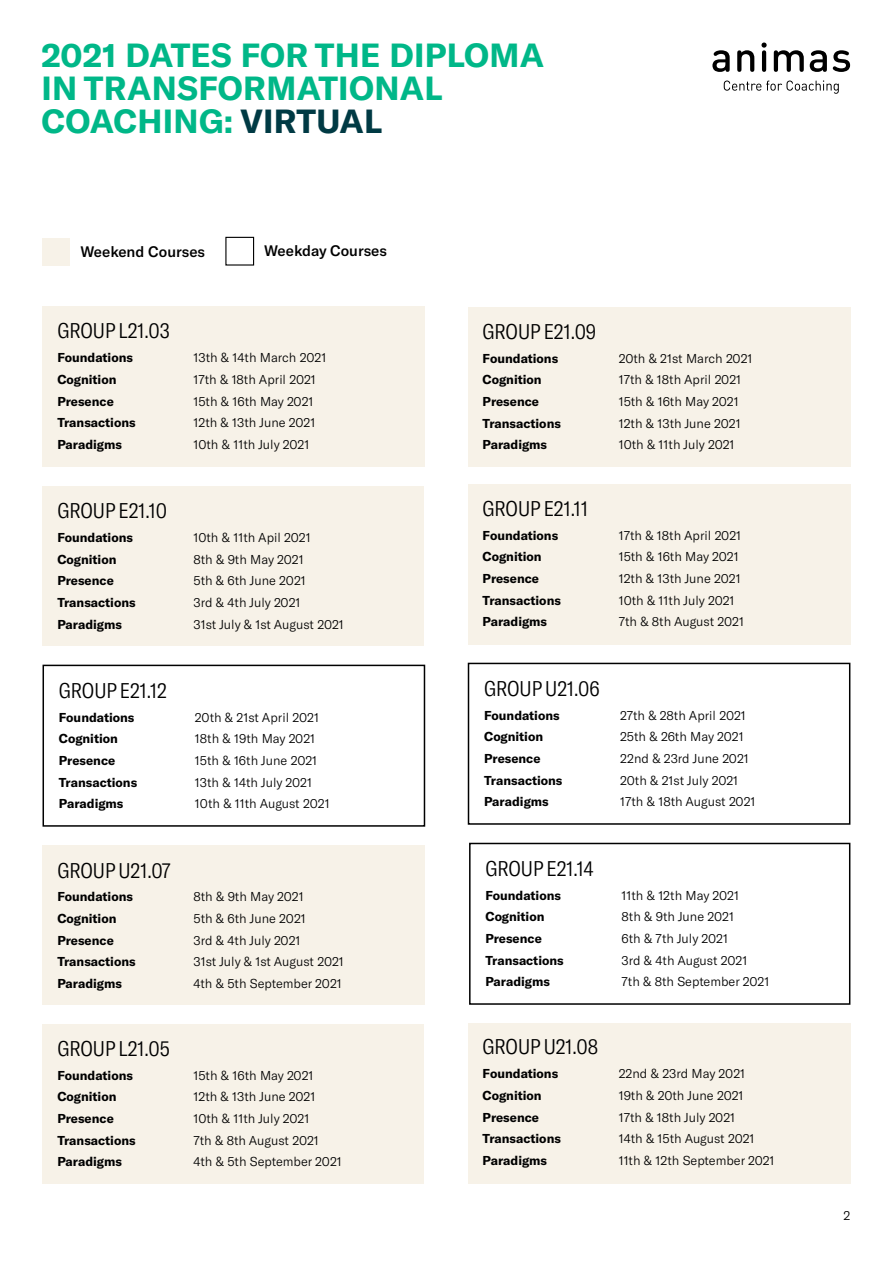
<style>
.page{position:relative;width:893px;height:1263px;background:#fff}
.page>*{position:absolute;margin:0;border:0;box-sizing:border-box;transform-origin:0 0}
.t1{font:700 33px/33px "GT America";letter-spacing:.01em;color:#00b788}
.t2{font:300 condensed 21px "GT America";color:#000}
.t3{font:500 15px "GT America";color:#000}
.t4{font:300 12.75px "GT America";color:#000}
.t5{font:700 12.75px "GT America";color:#000}
.s1{color:#003a44}
</style>
<div class="page">
<svg style="left:712px;top:50px;width:18px;height:22px"></svg>
<svg style="left:737px;top:50px;width:17px;height:22px"></svg>
<svg style="left:761px;top:43px;width:6px;height:29px"></svg>
<svg style="left:774px;top:50px;width:30px;height:22px"></svg>
<svg style="left:810px;top:50px;width:17px;height:22px"></svg>
<svg style="left:833px;top:50px;width:17px;height:22px"></svg>
<svg style="left:724px;top:80px;width:115px;height:14px"></svg>
<div style="left:43px;top:238px;width:27px;height:28px;background:#f7f2e8"></div>
<div style="left:225px;top:237px;width:29px;height:29px;border:1px solid #000"></div>
<div style="left:43px;top:1024px;width:381px;height:159px;background:#f7f2e8"></div>
<div style="left:43px;top:486px;width:381px;height:159px;background:#f7f2e8"></div>
<div style="left:468px;top:307px;width:382px;height:159px;background:#f7f2e8"></div>
<div style="left:43px;top:307px;width:382px;height:160px;background:#f7f2e8"></div>
<div style="left:469px;top:843px;width:381px;height:162px;border:2px solid #000"></div>
<div style="left:43px;top:846px;width:382px;height:159px;background:#f7f2e8"></div>
<div style="left:43px;top:665px;width:382px;height:162px;border:2px solid #000"></div>
<div style="left:468px;top:663px;width:382px;height:162px;border:2px solid #000"></div>
<div style="left:468px;top:484px;width:382px;height:161px;background:#f7f2e8"></div>
<div style="left:468px;top:1023px;width:382px;height:160px;background:#f7f2e8"></div>
<h1 class="t1" style="left:41px;top:38px;width:504px">2021 DATES FOR THE DIPLOMA<br>IN TRANSFORMATIONAL<br>COACHING: <span class="s1">VIRTUAL</span></h1>
<p class="t3" style="left:80px;top:243px;width:126px">Weekend Courses</p>
<p class="t3" style="left:264px;top:242px;width:124px">Weekday Courses</p>
<h2 class="t2" style="left:57px;top:319px;width:114px">GROUP L21.03</h2>
<p class="t5" style="left:57px;top:350px;width:77px">Foundations</p>
<p class="t4" style="left:193px;top:350px;width:134px">13th &amp; 14th March 2021</p>
<p class="t5" style="left:57px;top:371px;width:61px">Cognition</p>
<p class="t4" style="left:193px;top:372px;width:124px">17th &amp; 18th April 2021</p>
<p class="t5" style="left:57px;top:393px;width:58px">Presence</p>
<p class="t4" style="left:193px;top:394px;width:121px">15th &amp; 16th May 2021</p>
<p class="t5" style="left:57px;top:415px;width:80px">Transactions</p>
<p class="t4" style="left:193px;top:415px;width:123px">12th &amp; 13th June 2021</p>
<p class="t5" style="left:57px;top:436px;width:66px">Paradigms</p>
<p class="t4" style="left:193px;top:437px;width:117px">10th &amp; 11th July 2021</p>
<h2 class="t2" style="left:57px;top:499px;width:111px">GROUP E21.10</h2>
<p class="t5" style="left:57px;top:529px;width:77px">Foundations</p>
<p class="t4" style="left:193px;top:530px;width:119px">10th &amp; 11th Apil 2021</p>
<p class="t5" style="left:57px;top:551px;width:61px">Cognition</p>
<p class="t4" style="left:193px;top:552px;width:112px">8th &amp; 9th May 2021</p>
<p class="t5" style="left:57px;top:573px;width:58px">Presence</p>
<p class="t4" style="left:193px;top:573px;width:114px">5th &amp; 6th June 2021</p>
<p class="t5" style="left:57px;top:594px;width:80px">Transactions</p>
<p class="t4" style="left:193px;top:595px;width:109px">3rd &amp; 4th July 2021</p>
<p class="t5" style="left:57px;top:616px;width:66px">Paradigms</p>
<p class="t4" style="left:193px;top:617px;width:152px">31st July &amp; 1st August 2021</p>
<h2 class="t2" style="left:59px;top:678px;width:110px">GROUP E21.12</h2>
<p class="t5" style="left:59px;top:709px;width:77px">Foundations</p>
<p class="t4" style="left:195px;top:710px;width:125px">20th &amp; 21st April 2021</p>
<p class="t5" style="left:59px;top:731px;width:61px">Cognition</p>
<p class="t4" style="left:195px;top:731px;width:122px">18th &amp; 19th May 2021</p>
<p class="t5" style="left:59px;top:752px;width:58px">Presence</p>
<p class="t4" style="left:195px;top:753px;width:124px">15th &amp; 16th June 2021</p>
<p class="t5" style="left:59px;top:774px;width:80px">Transactions</p>
<p class="t4" style="left:195px;top:775px;width:119px">13th &amp; 14th July 2021</p>
<p class="t5" style="left:59px;top:796px;width:66px">Paradigms</p>
<p class="t4" style="left:195px;top:796px;width:136px">10th &amp; 11th August 2021</p>
<h2 class="t2" style="left:57px;top:858px;width:115px">GROUP U21.07</h2>
<p class="t5" style="left:57px;top:889px;width:77px">Foundations</p>
<p class="t4" style="left:193px;top:889px;width:112px">8th &amp; 9th May 2021</p>
<p class="t5" style="left:57px;top:911px;width:61px">Cognition</p>
<p class="t4" style="left:193px;top:911px;width:114px">5th &amp; 6th June 2021</p>
<p class="t5" style="left:57px;top:932px;width:58px">Presence</p>
<p class="t4" style="left:193px;top:933px;width:109px">3rd &amp; 4th July 2021</p>
<p class="t5" style="left:57px;top:954px;width:80px">Transactions</p>
<p class="t4" style="left:193px;top:954px;width:152px">31st July &amp; 1st August 2021</p>
<p class="t5" style="left:57px;top:976px;width:66px">Paradigms</p>
<p class="t4" style="left:193px;top:976px;width:150px">4th &amp; 5th September 2021</p>
<h2 class="t2" style="left:57px;top:1036px;width:114px">GROUP L21.05</h2>
<p class="t5" style="left:57px;top:1067px;width:77px">Foundations</p>
<p class="t4" style="left:193px;top:1068px;width:121px">15th &amp; 16th May 2021</p>
<p class="t5" style="left:57px;top:1089px;width:61px">Cognition</p>
<p class="t4" style="left:193px;top:1089px;width:123px">12th &amp; 13th June 2021</p>
<p class="t5" style="left:57px;top:1111px;width:58px">Presence</p>
<p class="t4" style="left:193px;top:1111px;width:117px">10th &amp; 11th July 2021</p>
<p class="t5" style="left:57px;top:1132px;width:80px">Transactions</p>
<p class="t4" style="left:193px;top:1133px;width:127px">7th &amp; 8th August 2021</p>
<p class="t5" style="left:57px;top:1154px;width:66px">Paradigms</p>
<p class="t4" style="left:193px;top:1154px;width:150px">4th &amp; 5th September 2021</p>
<h2 class="t2" style="left:483px;top:319px;width:115px">GROUP E21.09</h2>
<p class="t5" style="left:483px;top:350px;width:77px">Foundations</p>
<p class="t4" style="left:619px;top:351px;width:135px">20th &amp; 21st March 2021</p>
<p class="t5" style="left:483px;top:372px;width:61px">Cognition</p>
<p class="t4" style="left:619px;top:372px;width:124px">17th &amp; 18th April 2021</p>
<p class="t5" style="left:483px;top:393px;width:58px">Presence</p>
<p class="t4" style="left:619px;top:394px;width:121px">15th &amp; 16th May 2021</p>
<p class="t5" style="left:483px;top:415px;width:80px">Transactions</p>
<p class="t4" style="left:619px;top:416px;width:123px">12th &amp; 13th June 2021</p>
<p class="t5" style="left:483px;top:437px;width:66px">Paradigms</p>
<p class="t4" style="left:619px;top:437px;width:117px">10th &amp; 11th July 2021</p>
<h2 class="t2" style="left:483px;top:496px;width:107px">GROUP E21.11</h2>
<p class="t5" style="left:483px;top:527px;width:77px">Foundations</p>
<p class="t4" style="left:619px;top:528px;width:124px">17th &amp; 18th April 2021</p>
<p class="t5" style="left:483px;top:549px;width:61px">Cognition</p>
<p class="t4" style="left:619px;top:549px;width:121px">15th &amp; 16th May 2021</p>
<p class="t5" style="left:483px;top:570px;width:58px">Presence</p>
<p class="t4" style="left:619px;top:571px;width:123px">12th &amp; 13th June 2021</p>
<p class="t5" style="left:483px;top:592px;width:80px">Transactions</p>
<p class="t4" style="left:619px;top:593px;width:117px">10th &amp; 11th July 2021</p>
<p class="t5" style="left:483px;top:614px;width:66px">Paradigms</p>
<p class="t4" style="left:619px;top:614px;width:127px">7th &amp; 8th August 2021</p>
<h2 class="t2" style="left:484px;top:676px;width:117px">GROUP U21.06</h2>
<p class="t5" style="left:484px;top:707px;width:77px">Foundations</p>
<p class="t4" style="left:620px;top:708px;width:127px">27th &amp; 28th April 2021</p>
<p class="t5" style="left:484px;top:729px;width:61px">Cognition</p>
<p class="t4" style="left:620px;top:729px;width:125px">25th &amp; 26th May 2021</p>
<p class="t5" style="left:484px;top:750px;width:58px">Presence</p>
<p class="t4" style="left:620px;top:751px;width:130px">22nd &amp; 23rd June 2021</p>
<p class="t5" style="left:484px;top:772px;width:80px">Transactions</p>
<p class="t4" style="left:620px;top:773px;width:119px">20th &amp; 21st July 2021</p>
<p class="t5" style="left:484px;top:794px;width:66px">Paradigms</p>
<p class="t4" style="left:620px;top:794px;width:137px">17th &amp; 18th August 2021</p>
<h2 class="t2" style="left:485px;top:856px;width:110px">GROUP E21.14</h2>
<p class="t5" style="left:485px;top:887px;width:77px">Foundations</p>
<p class="t4" style="left:621px;top:888px;width:119px">11th &amp; 12th May 2021</p>
<p class="t5" style="left:485px;top:909px;width:61px">Cognition</p>
<p class="t4" style="left:621px;top:909px;width:114px">8th &amp; 9th June 2021</p>
<p class="t5" style="left:485px;top:930px;width:58px">Presence</p>
<p class="t4" style="left:621px;top:931px;width:108px">6th &amp; 7th July 2021</p>
<p class="t5" style="left:485px;top:952px;width:80px">Transactions</p>
<p class="t4" style="left:621px;top:953px;width:127px">3rd &amp; 4th August 2021</p>
<p class="t5" style="left:485px;top:974px;width:66px">Paradigms</p>
<p class="t4" style="left:621px;top:974px;width:149px">7th &amp; 8th September 2021</p>
<h2 class="t2" style="left:483px;top:1035px;width:117px">GROUP U21.08</h2>
<p class="t5" style="left:483px;top:1066px;width:77px">Foundations</p>
<p class="t4" style="left:619px;top:1066px;width:128px">22nd &amp; 23rd May 2021</p>
<p class="t5" style="left:483px;top:1087px;width:61px">Cognition</p>
<p class="t4" style="left:619px;top:1088px;width:126px">19th &amp; 20th June 2021</p>
<p class="t5" style="left:483px;top:1109px;width:58px">Presence</p>
<p class="t4" style="left:619px;top:1110px;width:118px">17th &amp; 18th July 2021</p>
<p class="t5" style="left:483px;top:1131px;width:80px">Transactions</p>
<p class="t4" style="left:619px;top:1131px;width:137px">14th &amp; 15th August 2021</p>
<p class="t5" style="left:483px;top:1152px;width:66px">Paradigms</p>
<p class="t4" style="left:619px;top:1153px;width:157px">11th &amp; 12th September 2021</p>
<p class="t4" style="left:843px;top:1208px;width:8px">2</p>
</div>
